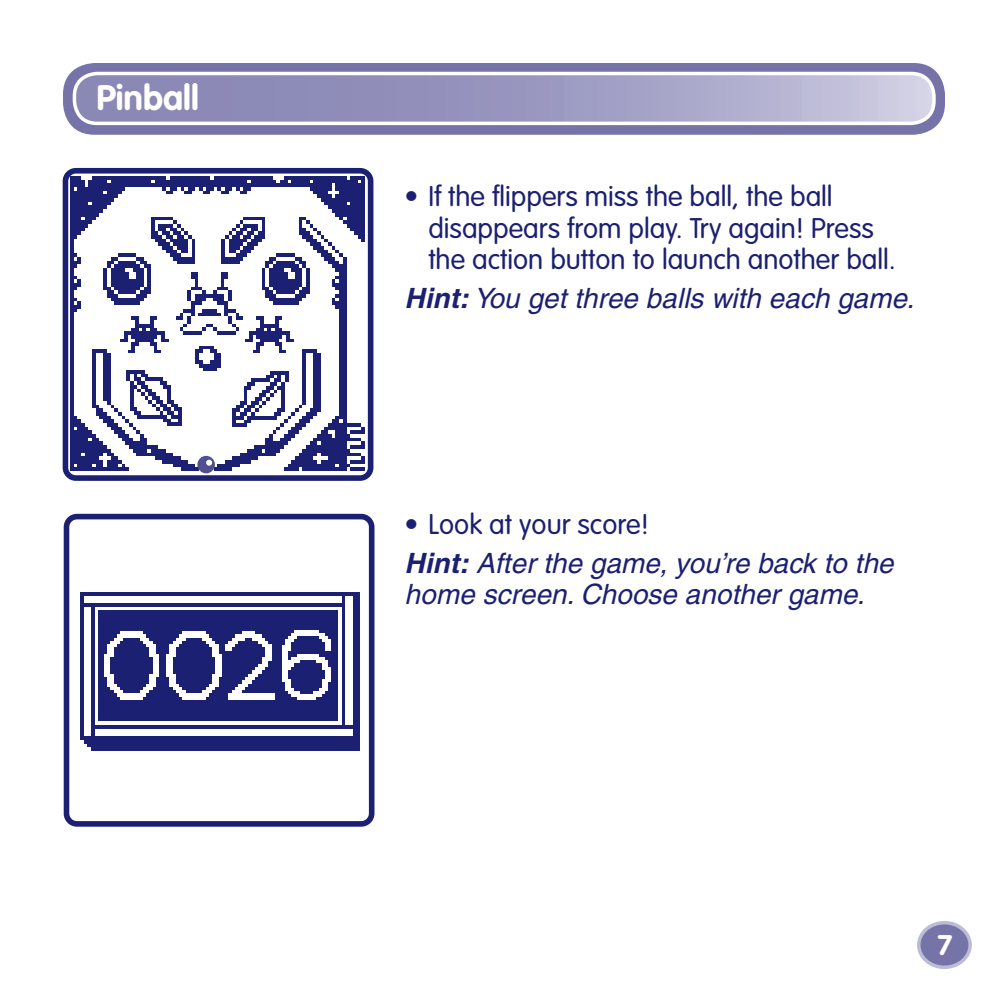
<style>
.page{position:relative;width:1008px;height:1008px;background:#fff}
.page>*{position:absolute;margin:0;border:0;box-sizing:border-box;transform-origin:0 0}
.t1{font:700 35px "VAG Rounded";color:#fff}
.Bullet{font:300 28px/31.5px "VAG Rounded";color:#1c2072}
.Body{font:italic 28px/31.5px "Helvetica";color:#1c2072}
.Bullet-2{font:italic 28px "Helvetica";color:#1c2072}
.s1{font-weight:700}
</style>
<div class="page">
<div style="left:63px;top:63px;width:882px;height:72px;background:#7673a8;border-radius:32px"></div>
<svg style="left:74px;top:74px;width:860px;height:49px"></svg>
<div style="left:73px;top:72px;width:863px;height:53px;border:4px solid #fff;border-radius:23px"></div>
<div style="left:64px;top:514px;width:310px;height:313px;border:6px solid #1c2072;border-radius:10px"></div>
<img style="left:80px;top:593px;width:279px;height:158px">
<div style="left:204px;top:649px;width:23px;height:43px;border:6px solid #1c2072;border-radius:6px"></div>
<img style="left:105px;top:632px;width:54px;height:67px">
<img style="left:283px;top:631px;width:47px;height:68px">
<img style="left:167px;top:632px;width:54px;height:67px">
<img style="left:226px;top:631px;width:48px;height:68px">
<div style="left:63px;top:168px;width:310px;height:313px;border:6px solid #1c2072;border-radius:10px"></div>
<img style="left:70px;top:177px;width:294px;height:294px">
<img style="left:116px;top:371px;width:77px;height:59px">
<img style="left:222px;top:372px;width:77px;height:58px">
<img style="left:176px;top:272px;width:67px;height:70px">
<img style="left:109px;top:309px;width:67px;height:63px">
<img style="left:234px;top:309px;width:66px;height:63px">
<div style="left:199px;top:457px;width:15px;height:15px;background:#50508e;border-radius:50%"></div>
<div style="left:197px;top:456px;width:18px;height:17px;border:3px solid #50508e;border-radius:50%"></div>
<svg style="left:206px;top:460px;width:6px;height:6px"></svg>
<div style="left:919px;top:923px;width:51px;height:44px;background:#7673a8;border-radius:50%"></div>
<div style="left:917px;top:921px;width:55px;height:48px;border:4px solid #bdbcd8;border-radius:50%"></div>
<p class="t1" style="left:96px;top:78px;width:104px">Pinball</p>
<p class="Bullet" style="left:428px;top:180px;width:469px;text-indent:-24px">• If the flippers miss the ball, the ball disappears from play. Try again! Press the action button to launch another ball.</p>
<p class="Bullet-2" style="left:405px;top:282px;width:511px"><span class="s1">Hint:</span> You get three balls with each game.</p>
<p class="Bullet" style="left:405px;top:509px;width:246px">• Look at your score!</p>
<p class="Body" style="left:405px;top:547px;width:490px"><span class="s1">Hint:</span> After the game, you’re back to the home screen. Choose another game.</p>
</div>
